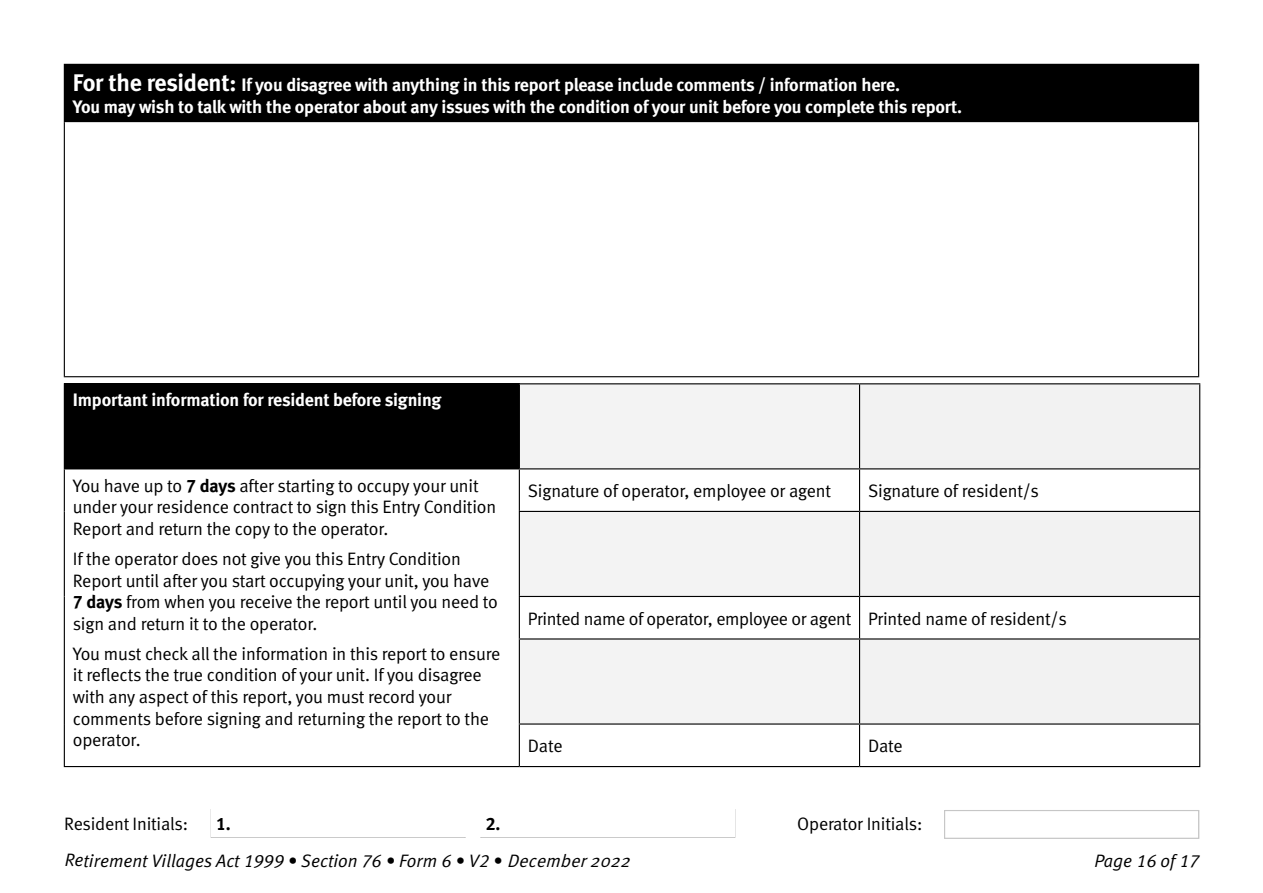
<style>
.page{position:relative;width:1263px;height:893px;background:#fff}
.page>*{position:absolute;margin:0;border:0;box-sizing:border-box;transform-origin:0 0}
.P_Body_copy{font:18px/21.6px "Meta Normal LF";letter-spacing:-.01em;color:#000}
.P_Body_copy__bold__w{font:18px/21.6px "Meta Bold LF";letter-spacing:-.01em;color:#fff}
.t1{font:italic 18px "Meta Normal LF";color:#000}
.t2{font:18px "Meta Bold LF";color:#000}
.s1{font-size:24px}
.s2{font-family:"Meta Bold LF"}
.s3{font-family:"Meta Pro Norm"}
</style>
<div class="page">
<div style="left:211px;top:809px;width:255px;height:29px;border:1px solid #c6c6c6"></div>
<div style="left:480px;top:809px;width:255px;height:29px;border:1px solid #c6c6c6"></div>
<div style="left:64px;top:64px;width:1134px;height:58px;background:#000"></div>
<hr style="left:64px;top:64px;width:1135px;height:1px;background:#000">
<hr style="left:1198px;top:65px;width:1px;height:56px;background:#000">
<hr style="left:64px;top:121px;width:1135px;height:1px;background:#000">
<hr style="left:64px;top:122px;width:1px;height:254px;background:#000">
<hr style="left:1198px;top:122px;width:1px;height:254px;background:#000">
<hr style="left:64px;top:376px;width:1135px;height:1px;background:#000">
<div style="left:64px;top:384px;width:455px;height:85px;background:#000"></div>
<svg style="left:520px;top:384px;width:339px;height:339px;fill:#f3f3f3"></svg>
<svg style="left:860px;top:384px;width:339px;height:339px;fill:#f2f2f2"></svg>
<hr style="left:64px;top:383px;width:455px;height:1px;background:#000">
<hr style="left:519px;top:383px;width:340px;height:1px;background:#000">
<hr style="left:519px;top:384px;width:1px;height:84px;background:#000">
<hr style="left:859px;top:383px;width:341px;height:1px;background:#000">
<hr style="left:859px;top:384px;width:1px;height:84px;background:#000">
<hr style="left:1199px;top:384px;width:1px;height:84px;background:#000">
<hr style="left:64px;top:469px;width:1px;height:42px;background:#000">
<hr style="left:519px;top:468px;width:340px;height:1px;background:#000">
<hr style="left:519px;top:469px;width:1px;height:42px;background:#000">
<hr style="left:859px;top:468px;width:341px;height:1px;background:#000">
<hr style="left:859px;top:469px;width:1px;height:42px;background:#000">
<hr style="left:1199px;top:469px;width:1px;height:42px;background:#000">
<hr style="left:64px;top:511px;width:1px;height:85px;background:#000">
<hr style="left:519px;top:511px;width:340px;height:1px;background:#000">
<hr style="left:519px;top:512px;width:1px;height:84px;background:#000">
<hr style="left:859px;top:511px;width:341px;height:1px;background:#000">
<hr style="left:859px;top:512px;width:1px;height:84px;background:#000">
<hr style="left:1199px;top:512px;width:1px;height:84px;background:#000">
<hr style="left:64px;top:596px;width:1px;height:43px;background:#000">
<hr style="left:519px;top:596px;width:340px;height:1px;background:#000">
<hr style="left:519px;top:597px;width:1px;height:41px;background:#000">
<hr style="left:859px;top:596px;width:341px;height:1px;background:#000">
<hr style="left:859px;top:597px;width:1px;height:41px;background:#000">
<hr style="left:1199px;top:597px;width:1px;height:41px;background:#000">
<hr style="left:64px;top:639px;width:1px;height:85px;background:#000">
<hr style="left:519px;top:638px;width:340px;height:1px;background:#000">
<hr style="left:519px;top:639px;width:1px;height:84px;background:#000">
<hr style="left:859px;top:638px;width:341px;height:1px;background:#000">
<hr style="left:859px;top:639px;width:1px;height:84px;background:#000">
<hr style="left:1199px;top:639px;width:1px;height:84px;background:#000">
<hr style="left:64px;top:724px;width:1px;height:42px;background:#000">
<hr style="left:519px;top:723px;width:340px;height:2px;background:#000">
<hr style="left:519px;top:725px;width:1px;height:41px;background:#000">
<hr style="left:859px;top:723px;width:341px;height:2px;background:#000">
<hr style="left:859px;top:725px;width:1px;height:41px;background:#000">
<hr style="left:1199px;top:725px;width:1px;height:41px;background:#000">
<hr style="left:64px;top:766px;width:455px;height:1px;background:#000">
<hr style="left:519px;top:766px;width:340px;height:1px;background:#000">
<hr style="left:859px;top:766px;width:341px;height:1px;background:#000">
<div style="left:211px;top:810px;width:254px;height:27px;background:#fff"></div>
<div style="left:481px;top:810px;width:254px;height:27px;background:#fff"></div>
<div style="left:944px;top:810px;width:255px;height:29px;background:#fff;border:1px solid #c6c6c6"></div>
<p class="P_Body_copy__bold__w" style="left:73px;top:74px;width:891px"><span class="s1">For the resident:</span> If you disagree with anything in this report please include comments / information here.<br>You may wish to talk with the operator about any issues with the condition of your unit before you complete this report.</p>
<p class="P_Body_copy__bold__w" style="left:73px;top:389px;width:370px">Important information for resident before signing</p>
<p class="P_Body_copy" style="left:73px;top:474px;width:425px">You have up to <span class="s2">7 days</span> after starting to occupy your unit under your residence contract to sign this Entry Condition<br>Report and return the copy to the operator.</p>
<p class="P_Body_copy" style="left:73px;top:548px;width:427px">If the operator does not give you this Entry Condition Report until after you start occupying your unit, you have <span class="s2">7 days</span> from when you receive the report until you need to sign and return it to the operator.</p>
<p class="P_Body_copy" style="left:73px;top:643px;width:429px">You must check all the information in this report to ensure it reflects the true condition of your unit. If you disagree with any aspect of this report, you must record your comments before signing and returning the report to the operator.</p>
<p class="P_Body_copy" style="left:528px;top:480px;width:305px">Signature of operator, employee or agent</p>
<p class="P_Body_copy" style="left:868px;top:480px;width:172px">Signature of resident/s</p>
<p class="P_Body_copy" style="left:528px;top:608px;width:325px">Printed name of operator, employee or agent</p>
<p class="P_Body_copy" style="left:868px;top:608px;width:200px">Printed name of resident/s</p>
<p class="P_Body_copy" style="left:528px;top:735px;width:36px">Date</p>
<p class="P_Body_copy" style="left:868px;top:735px;width:36px">Date</p>
<p class="P_Body_copy" style="left:64px;top:813px;width:125px">Resident Initials:</p>
<p class="t2" style="left:216px;top:813px;width:16px">1.</p>
<p class="t2" style="left:486px;top:813px;width:16px">2.</p>
<p class="P_Body_copy" style="left:797px;top:813px;width:127px">Operator Initials:</p>
<p class="t1" style="left:65px;top:850px;width:573px">Retirement Villages Act 1999 • Section 76 • Form 6 • V2 • <span class="s3">December2022</span></p>
<p class="t1" style="left:1094px;top:851px;width:106px">Page 16 of 17</p>
</div>
